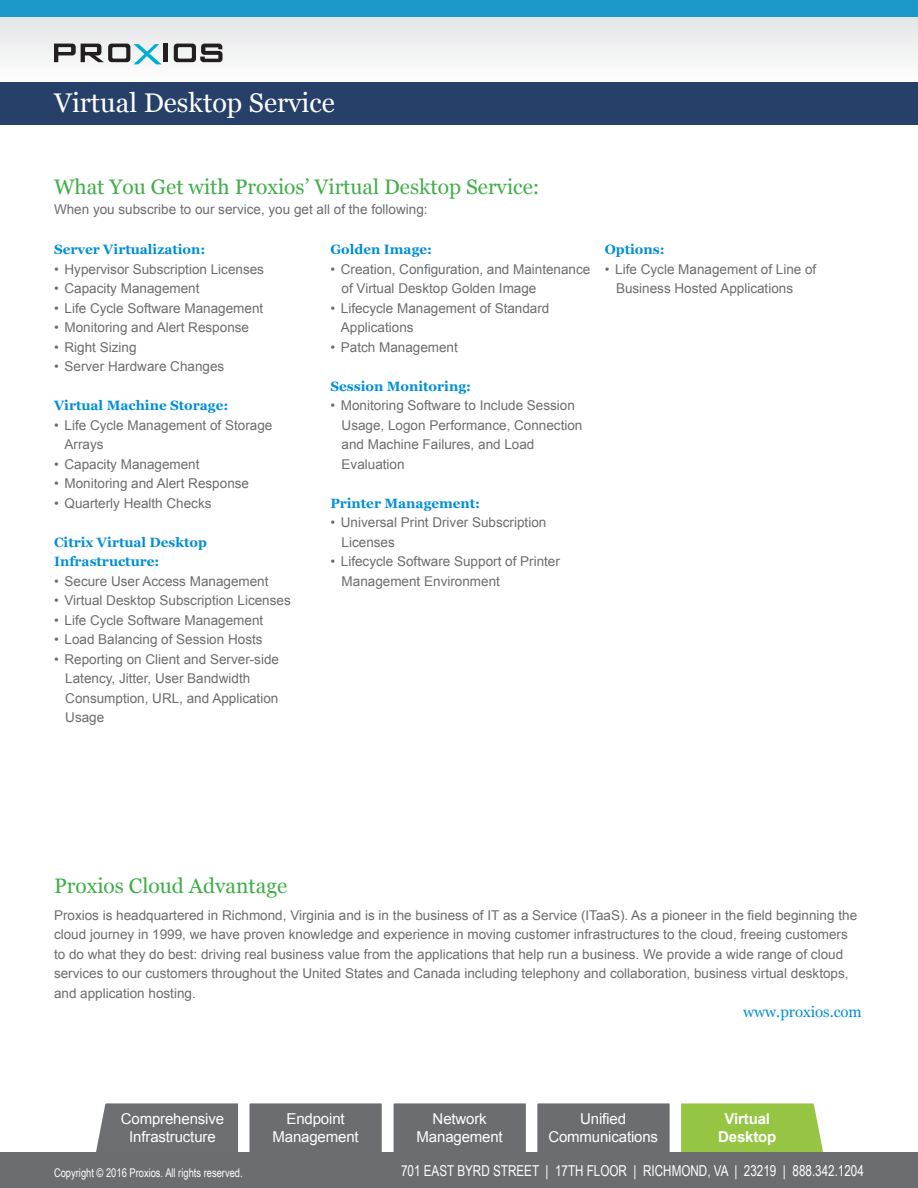
<style>
.page{position:relative;width:918px;height:1188px;background:#fff}
.page>*{position:absolute;margin:0;border:0;box-sizing:border-box;transform-origin:0 0}
.t1{font:27px "Georgia";color:#fff}
.t2{font:21px "Georgia";color:#40ae49}
.t3{font:15px "Arial";letter-spacing:-.01em;color:#fff}
.t4{font:15px "Arial Narrow";color:#fff;scale:.95 1}
.t5{font:15px "Georgia";color:#008fd5}
.t6{font:700 15px "Arial";letter-spacing:-.01em;color:#fff}
.t7{font:13.5px/19.5px "Arial";color:#6c6d70}
.t8{font:700 13.5px/19.5px "Georgia";color:#008fd5}
.t9{font:12px "Arial Narrow";color:#fff;scale:.95 1}
</style>
<div class="page">
<svg style="left:0;top:16px;width:918px;height:49px"></svg>
<div style="left:0;top:0;width:918px;height:16px;background:#1b97ca"></div>
<hr style="left:164px;top:44px;width:4px;height:18px;background:#231f20">
<svg style="left:54px;top:44px;width:108px;height:20px"></svg>
<svg style="left:174px;top:44px;width:49px;height:18px"></svg>
<div style="left:96px;top:1103px;width:142px;height:49px;background:#6d6e71"></div>
<div style="left:681px;top:1103px;width:142px;height:49px;background:#96c544"></div>
<div style="left:392px;top:1102px;width:135px;height:56px;background:#6c6d70;border:2px solid #fff"></div>
<div style="left:248px;top:1102px;width:135px;height:56px;background:#6c6d70;border:2px solid #fff"></div>
<div style="left:536px;top:1102px;width:135px;height:56px;background:#6c6d70;border:2px solid #fff"></div>
<div style="left:0;top:1152px;width:918px;height:36px;background:#6c6d70"></div>
<div style="left:0;top:82px;width:918px;height:43px;background:#274069"></div>
<p class="t1" style="left:54px;top:83px;width:282px">Virtual Desktop Service</p>
<p class="t2" style="left:54px;top:172px;width:487px">What You Get with Proxios’ Virtual Desktop Service:</p>
<p class="t7" style="left:54px;top:199px;width:375px">When you subscribe to our service, you get all of the following:</p>
<p class="t8" style="left:54px;top:239px;width:153px">Server Virtualization:</p>
<p class="t7" style="left:54px;top:259px;width:212px">• Hypervisor Subscription Licenses</p>
<p class="t7" style="left:54px;top:279px;width:147px">• Capacity Management</p>
<p class="t7" style="left:54px;top:298px;width:211px">• Life Cycle Software Management</p>
<p class="t7" style="left:54px;top:318px;width:197px">• Monitoring and Alert Response</p>
<p class="t7" style="left:54px;top:337px;width:84px">• Right Sizing</p>
<p class="t7" style="left:54px;top:357px;width:172px">• Server Hardware Changes</p>
<p class="t8" style="left:54px;top:395px;width:176px">Virtual Machine Storage:</p>
<p class="t7" style="left:54px;top:415px;width:220px">• Life Cycle Management of Storage</p>
<p class="t7" style="left:65px;top:435px;width:41px">Arrays</p>
<p class="t7" style="left:54px;top:454px;width:147px">• Capacity Management</p>
<p class="t7" style="left:54px;top:474px;width:197px">• Monitoring and Alert Response</p>
<p class="t7" style="left:54px;top:493px;width:159px">• Quarterly Health Checks</p>
<p class="t8" style="left:54px;top:532px;width:154px">Citrix Virtual Desktop<br>Infrastructure:</p>
<p class="t7" style="left:54px;top:571px;width:216px">• Secure User Access Management</p>
<p class="t7" style="left:54px;top:591px;width:238px">• Virtual Desktop Subscription Licenses</p>
<p class="t7" style="left:54px;top:610px;width:211px">• Life Cycle Software Management</p>
<p class="t7" style="left:54px;top:630px;width:210px">• Load Balancing of Session Hosts</p>
<p class="t7" style="left:54px;top:649px;width:227px">• Reporting on Client and Server-side</p>
<p class="t7" style="left:65px;top:669px;width:187px">Latency, Jitter, User Bandwidth</p>
<p class="t7" style="left:65px;top:688px;width:215px">Consumption, URL, and Application</p>
<p class="t7" style="left:65px;top:708px;width:41px">Usage</p>
<p class="t8" style="left:330px;top:239px;width:103px">Golden Image:</p>
<p class="t7" style="left:330px;top:259px;width:262px">• Creation, Configuration, and Maintenance</p>
<p class="t7" style="left:342px;top:279px;width:196px">of Virtual Desktop Golden Image</p>
<p class="t7" style="left:330px;top:298px;width:221px">• Lifecycle Management of Standard</p>
<p class="t7" style="left:341px;top:318px;width:74px">Applications</p>
<p class="t7" style="left:330px;top:337px;width:129px">• Patch Management</p>
<p class="t8" style="left:330px;top:376px;width:142px">Session Monitoring:</p>
<p class="t7" style="left:330px;top:396px;width:246px">• Monitoring Software to Include Session</p>
<p class="t7" style="left:342px;top:415px;width:242px">Usage, Logon Performance, Connection</p>
<p class="t7" style="left:342px;top:435px;width:194px">and Machine Failures, and Load</p>
<p class="t7" style="left:342px;top:454px;width:65px">Evaluation</p>
<p class="t8" style="left:330px;top:493px;width:151px">Printer Management:</p>
<p class="t7" style="left:330px;top:513px;width:218px">• Universal Print Driver Subscription</p>
<p class="t7" style="left:342px;top:532px;width:55px">Licenses</p>
<p class="t7" style="left:330px;top:552px;width:231px">• Lifecycle Software Support of Printer</p>
<p class="t7" style="left:342px;top:571px;width:160px">Management Environment</p>
<p class="t8" style="left:605px;top:239px;width:61px">Options:</p>
<p class="t7" style="left:605px;top:259px;width:213px">• Life Cycle Management of Line of</p>
<p class="t7" style="left:616px;top:279px;width:179px">Business Hosted Applications</p>
<p class="t2" style="left:54px;top:870px;width:235px">Proxios Cloud Advantage</p>
<p class="t7" style="left:54px;top:905px;width:805px">Proxios is headquartered in Richmond, Virginia and is in the business of IT as a Service (ITaaS). As a pioneer in the field beginning the cloud journey in 1999, we have proven knowledge and experience in moving customer infrastructures to the cloud, freeing customers to do what they do best: driving real business value from the applications that help run a business. We provide a wide range of cloud services to our customers throughout the United States and Canada including telephony and collaboration, business virtual desktops, and application hosting.</p>
<p class="t5" style="left:743px;top:1001px;width:120px">www.proxios.com</p>
<p class="t3" style="left:121px;top:1109px;width:105px">Comprehensive</p>
<p class="t3" style="left:129px;top:1127px;width:88px">Infrastructure</p>
<p class="t3" style="left:287px;top:1109px;width:60px">Endpoint</p>
<p class="t3" style="left:273px;top:1127px;width:88px">Management</p>
<p class="t3" style="left:433px;top:1109px;width:56px">Network</p>
<p class="t3" style="left:417px;top:1127px;width:88px">Management</p>
<p class="t3" style="left:580px;top:1109px;width:47px">Unified</p>
<p class="t3" style="left:548px;top:1127px;width:111px">Communications</p>
<p class="t6" style="left:725px;top:1109px;width:47px">Virtual</p>
<p class="t6" style="left:718px;top:1127px;width:60px">Desktop</p>
<p class="t9" style="left:54px;top:1164px;width:200px">Copyright © 2016 Proxios. All rights reserved.</p>
<p class="t4" style="left:401px;top:1160px;width:489px">701 EAST BYRD STREET | 17TH FLOOR | RICHMOND, VA | 23219 | 888.342.1204</p>
</div>
